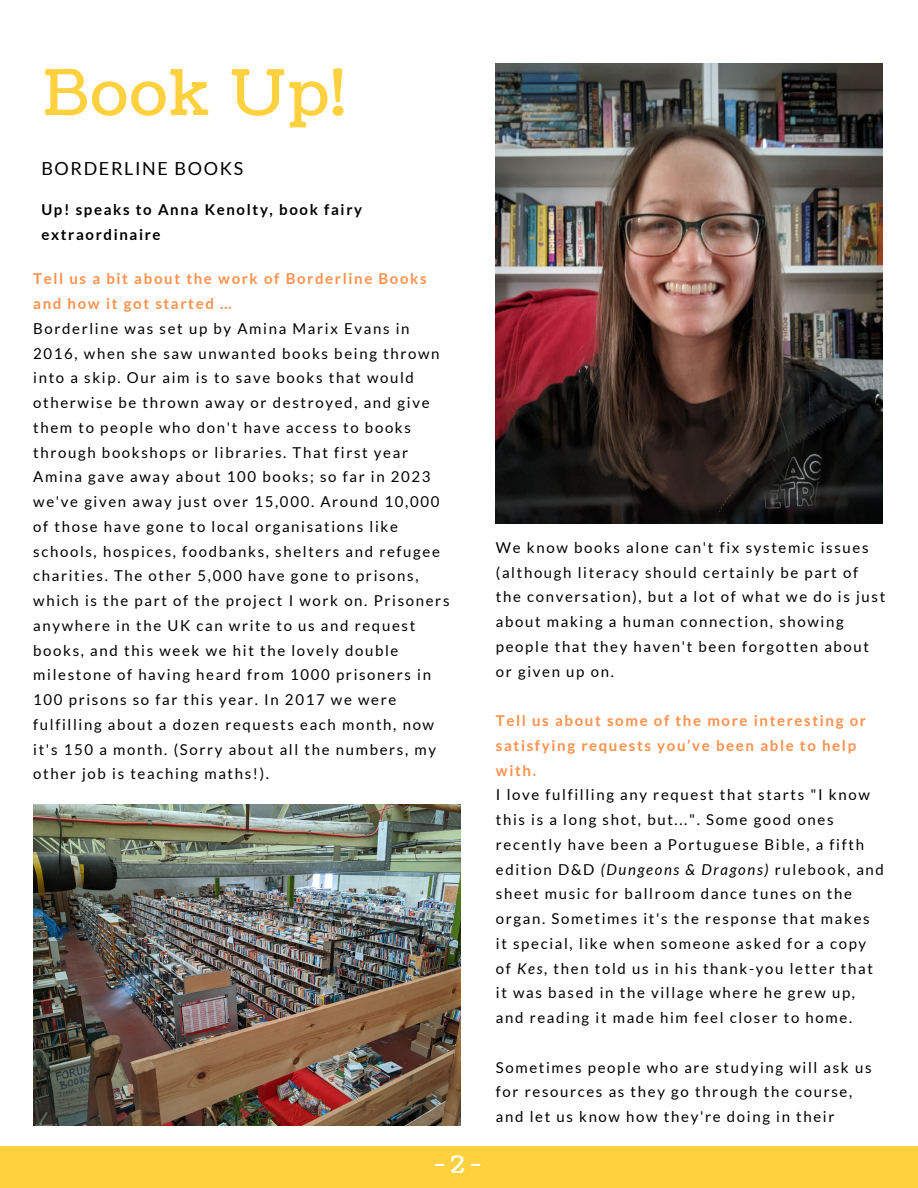
<style>
.page{position:relative;width:918px;height:1188px;background:#fff}
.page>*{position:absolute;margin:0;border:0;box-sizing:border-box;transform-origin:0 0}
.t1{font:63px "Coustard";letter-spacing:.04em;color:#ffd13f}
.t2{font:24px "Coustard";color:#fff}
.t3{font:18px "Lato";letter-spacing:.09em;color:#000}
.t4{font:15px/24.8px "Lato";letter-spacing:.11em;color:#000}
.t5{font:700 15px/24.8px "Lato";letter-spacing:.11em;color:#ff914d}
.t6{font:700 15px/24.8px "Lato";letter-spacing:.11em;color:#000}
.s1{font-style:italic}
</style>
<div class="page">
<div style="left:0;top:1146px;width:918px;height:42px;background:#ffd13f"></div>
<img style="left:496px;top:63px;width:387px;height:460px">
<img style="left:33px;top:805px;width:428px;height:320px">
<p class="t1" style="left:43px;top:51px;width:303px">Book Up!</p>
<p class="t3" style="left:41px;top:157px;width:203px">BORDERLINE BOOKS</p>
<p class="t6" style="left:41px;top:197px;width:322px">Up! speaks to Anna Kenolty, book fairy extraordinaire</p>
<p class="t5" style="left:33px;top:266px;width:395px">Tell us a bit about the work of Borderline Books and how it got started …</p>
<p class="t4" style="left:33px;top:316px;width:418px">Borderline was set up by Amina Marix Evans in 2016, when she saw unwanted books being thrown into a skip. Our aim is to save books that would otherwise be thrown away or destroyed, and give them to people who don't have access to books through bookshops or libraries. That first year Amina gave away about 100 books; so far in 2023 we've given away just over 15,000. Around 10,000 of those have gone to local organisations like schools, hospices, foodbanks, shelters and refugee charities. The other 5,000 have gone to prisons, which is the part of the project I work on. Prisoners anywhere in the UK can write to us and request books, and this week we hit the lovely double milestone of having heard from 1000 prisoners in 100 prisons so far this year. In 2017 we were fulfilling about a dozen requests each month, now it's 150 a month. (Sorry about all the numbers, my other job is teaching maths!).</p>
<p class="t2" style="left:434px;top:1149px;width:48px">-2-</p>
<p class="t4" style="left:496px;top:535px;width:391px">We know books alone can't fix systemic issues (although literacy should certainly be part of the conversation), but a lot of what we do is just about making a human connection, showing people that they haven't been forgotten about or given up on.</p>
<p class="t5" style="left:496px;top:708px;width:372px">Tell us about some of the more interesting or satisfying requests you’ve been able to help with.</p>
<p class="t4" style="left:496px;top:782px;width:390px">I love fulfilling any request that starts "I know this is a long shot, but...". Some good ones recently have been a Portuguese Bible, a fifth edition D&amp;D <span class="s1">(Dungeons &amp; Dragons)</span> rulebook, and sheet music for ballroom dance tunes on the organ. Sometimes it's the response that makes it special, like when someone asked for a copy of <span class="s1">Kes</span>, then told us in his thank-you letter that it was based in the village where he grew up, and reading it made him feel closer to home.</p>
<p class="t4" style="left:496px;top:1054px;width:377px">Sometimes people who are studying will ask us for resources as they go through the course, and let us know how they're doing in their</p>
</div>
